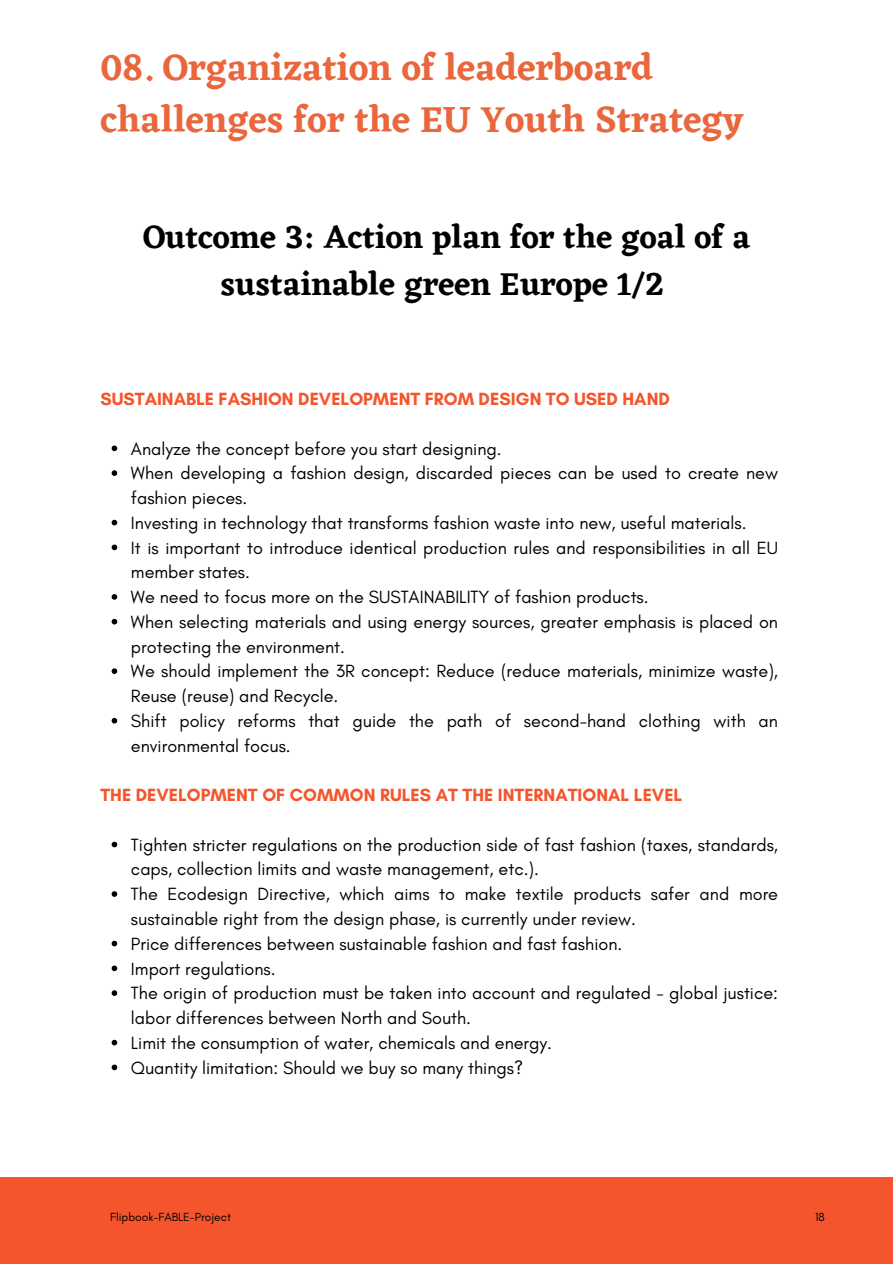
<style>
.page{position:relative;width:893px;height:1264px;background:#fff}
.page>*{position:absolute;margin:0;border:0;box-sizing:border-box;transform-origin:0 0}
.t1{font:600 37.5px/51.8px "Eczar";color:#ea663c}
.t2{font:600 33px/46.2px "Eczar";color:#000;text-align:center}
.t3{font:18px/24.8px "Glacial Indifference";color:#000}
.t4{font:700 18px "Glacial Indifference";color:#f5552c}
.t5{font:12px "Glacial Indifference";color:#000}
</style>
<div class="page">
<svg style="left:112px;top:445px;width:5px;height:6px"></svg>
<svg style="left:112px;top:470px;width:5px;height:6px"></svg>
<svg style="left:112px;top:520px;width:5px;height:5px"></svg>
<svg style="left:112px;top:544px;width:5px;height:6px"></svg>
<svg style="left:112px;top:594px;width:5px;height:5px"></svg>
<svg style="left:112px;top:619px;width:5px;height:5px"></svg>
<svg style="left:112px;top:668px;width:5px;height:6px"></svg>
<svg style="left:112px;top:718px;width:5px;height:5px"></svg>
<svg style="left:112px;top:841px;width:5px;height:6px"></svg>
<svg style="left:112px;top:891px;width:5px;height:5px"></svg>
<svg style="left:112px;top:940px;width:5px;height:6px"></svg>
<svg style="left:112px;top:965px;width:5px;height:6px"></svg>
<svg style="left:112px;top:990px;width:5px;height:5px"></svg>
<svg style="left:112px;top:1039px;width:5px;height:6px"></svg>
<svg style="left:112px;top:1064px;width:5px;height:6px"></svg>
<div style="left:0;top:1177px;width:892px;height:86px;background:#f5552c"></div>
<h1 class="t1" style="left:100px;top:41px;width:644px">08. Organization of leaderboard challenges for the EU Youth Strategy</h1>
<h2 class="t2" style="left:143px;top:214px;width:608px">Outcome 3: Action plan for the goal of a sustainable green Europe 1/2</h2>
<p class="t4" style="left:100px;top:388px;width:571px">SUSTAINABLE FASHION DEVELOPMENT FROM DESIGN TO USED HAND</p>
<p class="t3" style="left:131px;top:436px;width:648px">Analyze the concept before you start designing.<br>When developing a fashion design, discarded pieces can be used to create new fashion pieces.<br>Investing in technology that transforms fashion waste into new, useful materials.<br>It is important to introduce identical production rules and responsibilities in all EU member states.<br>We need to focus more on the SUSTAINABILITY of fashion products.<br>When selecting materials and using energy sources, greater emphasis is placed on protecting the environment.<br>We should implement the 3R concept: Reduce (reduce materials, minimize waste), Reuse (reuse) and Recycle.<br>Shift policy reforms that guide the path of second-hand clothing with an environmental focus.</p>
<p class="t4" style="left:100px;top:784px;width:583px">THE DEVELOPMENT OF COMMON RULES AT THE INTERNATIONAL LEVEL</p>
<p class="t3" style="left:131px;top:832px;width:648px">Tighten stricter regulations on the production side of fast fashion (taxes, standards, caps, collection limits and waste management, etc.).<br>The Ecodesign Directive, which aims to make textile products safer and more sustainable right from the design phase, is currently under review.<br>Price differences between sustainable fashion and fast fashion.<br>Import regulations.<br>The origin of production must be taken into account and regulated - global justice: labor differences between North and South.<br>Limit the consumption of water, chemicals and energy.<br>Quantity limitation: Should we buy so many things?</p>
<p class="t5" style="left:110px;top:1209px;width:122px">Flipbook-FABLE-Project</p>
<p class="t5" style="left:815px;top:1209px;width:11px">18</p>
</div>
